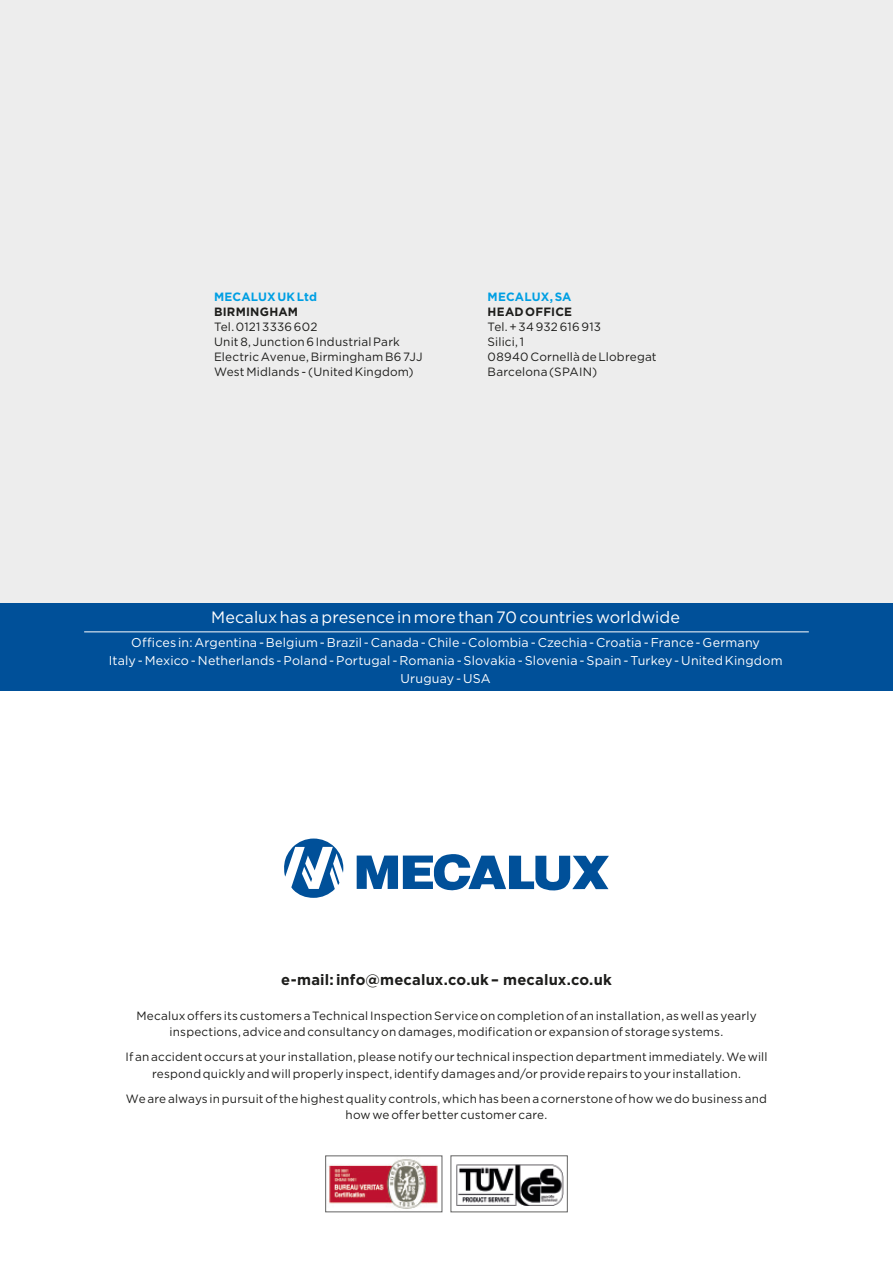
<style>
.page{position:relative;width:893px;height:1263px;background:#fff}
.page>*{position:absolute;margin:0;border:0;box-sizing:border-box;transform-origin:0 0}
.t1{font:16.5px "Gotham";color:#fff}
.t2{font:700 15px "Gotham";letter-spacing:.01em;color:#1d1d1b}
.t3{font:12.75px/18px "Gotham";letter-spacing:.015em;color:#fff;text-align:center}
.t4{font:12px/15px "Gotham";letter-spacing:.015em;color:#1d1d1b;text-align:center}
.t5{font:700 12px "Gotham";letter-spacing:.01em;color:#009fe3}
.t6{font:700 12px "Gotham";letter-spacing:.02em;color:#1d1d1b}
</style>
<div class="page">
<div style="left:0;top:0;width:893px;height:670px;background:#ededed"></div>
<img style="left:456px;top:1164px;width:108px;height:41px">
<div style="left:451px;top:1155px;width:116px;height:57px;border:1px solid #646463"></div>
<img style="left:328px;top:1159px;width:110px;height:50px">
<div style="left:325px;top:1156px;width:117px;height:56px;border:1px solid #646463"></div>
<svg style="left:284px;top:838px;width:59px;height:60px"></svg>
<svg style="left:357px;top:854px;width:252px;height:37px"></svg>
<div style="left:0;top:603px;width:893px;height:88px;background:#005099"></div>
<hr style="left:84px;top:632px;width:725px;height:1px;background:#fff">
<p class="t5" style="left:214px;top:289px;width:105px">MECALUX UK Ltd</p>
<p class="t6" style="left:214px;top:304px;width:86px">BIRMINGHAM</p>
<p class="t4" style="left:214px;top:319px;width:210px;text-align:left">Tel. 0121 3336 602<br>Unit 8, Junction 6 Industrial Park<br>Electric Avenue, Birmingham B6 7JJ<br>West Midlands - (United Kingdom)</p>
<p class="t5" style="left:488px;top:289px;width:85px">MECALUX, SA</p>
<p class="t6" style="left:488px;top:304px;width:86px">HEAD OFFICE</p>
<p class="t4" style="left:488px;top:319px;width:171px;text-align:left">Tel. + 34 932 616 913<br>Silici, 1<br>08940 Cornellà de Llobregat<br>Barcelona (SPAIN)</p>
<h1 class="t1" style="left:211px;top:607px;width:470px">Mecalux has a presence in more than 70 countries worldwide</h1>
<p class="t3" style="left:109px;top:633px;width:675px">Offices in: Argentina - Belgium - Brazil - Canada - Chile - Colombia - Czechia - Croatia - France - Germany<br>Italy - Mexico - Netherlands - Poland - Portugal - Romania - Slovakia - Slovenia - Spain - Turkey - United Kingdom<br>Uruguay - USA</p>
<p class="t2" style="left:281px;top:969px;width:332px">e-mail: info@mecalux.co.uk – mecalux.co.uk</p>
<p class="t4" style="left:136px;top:1007px;width:622px;line-height:16.5px">Mecalux offers its customers a Technical Inspection Service on completion of an installation, as well as yearly inspections, advice and consultancy on damages, modification or expansion of storage systems.</p>
<p class="t4" style="left:125px;top:1048px;width:643px;line-height:16.5px">If an accident occurs at your installation, please notify our technical inspection department immediately. We will respond quickly and will properly inspect, identify damages and/or provide repairs to your installation.</p>
<p class="t4" style="left:126px;top:1090px;width:642px;line-height:16.5px">We are always in pursuit of the highest quality controls, which has been a cornerstone of how we do business and how we offer better customer care.</p>
</div>
